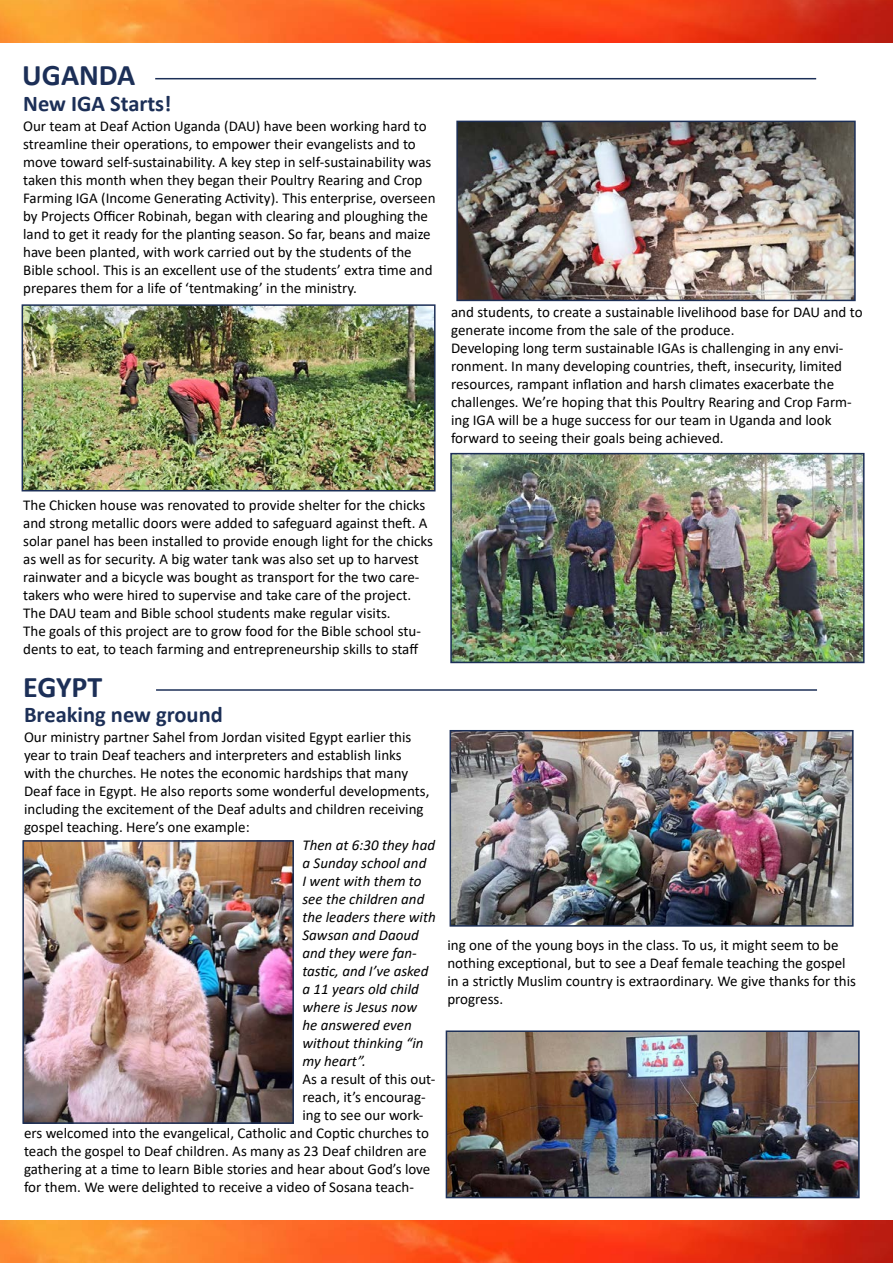
<style>
.page{position:relative;width:893px;height:1263px;background:#fff}
.page>*{position:absolute;margin:0;border:0;box-sizing:border-box;transform-origin:0 0}
.t1{font:700 30px "Calibri";color:#1c2f57}
.t2{font:700 22.5px "Calibri";color:#1c2f57}
.t3{font:15px/18px "Calibri";color:#000}
.t4{font:italic 15px/18px "Calibri";color:#000}
</style>
<div class="page">
<img style="left:0;top:0;width:893px;height:43px">
<img style="left:0;top:1220px;width:892px;height:43px">
<hr style="left:155px;top:78px;width:661px;height:1px;background:#1c2f57">
<img style="left:25px;top:307px;width:408px;height:181px">
<div style="left:22px;top:304px;width:414px;height:187px;border:2px solid #1c2f57"></div>
<img style="left:459px;top:124px;width:394px;height:174px">
<div style="left:456px;top:121px;width:400px;height:180px;border:2px solid #1c2f57"></div>
<img style="left:453px;top:456px;width:408px;height:204px">
<div style="left:450px;top:453px;width:414px;height:210px;border:2px solid #1c2f57"></div>
<hr style="left:156px;top:689px;width:661px;height:2px;background:#1c2f57">
<img style="left:25px;top:843px;width:266px;height:278px">
<div style="left:22px;top:840px;width:272px;height:284px;border:2px solid #1c2f57"></div>
<img style="left:453px;top:733px;width:398px;height:191px">
<div style="left:450px;top:730px;width:404px;height:197px;border:2px solid #1c2f57"></div>
<img style="left:449px;top:1033px;width:408px;height:162px">
<div style="left:446px;top:1030px;width:414px;height:168px;border:2px solid #1c2f57"></div>
<h1 class="t1" style="left:22px;top:54px;width:115px">UGANDA</h1>
<h2 class="t2" style="left:23px;top:87px;width:150px">New IGA Starts!</h2>
<p class="t3" style="left:23px;top:116px;width:414px">Our team at Deaf Action Uganda (DAU) have been working hard to streamline their operations, to empower their evangelists and to move toward self-sustainability. A key step in self-sustainability was taken this month when they began their Poultry Rearing and Crop Farming IGA (Income Generating Activity). This enterprise, overseen by Projects Officer Robinah, began with clearing and ploughing the land to get it ready for the planting season. So far, beans and maize have been planted, with work carried out by the students of the Bible school. This is an excellent use of the students’ extra time and prepares them for a life of ‘tentmaking’ in the ministry.</p>
<p class="t3" style="left:451px;top:303px;width:413px">and students, to create a sustainable livelihood base for DAU and to generate income from the sale of the produce.<br>Developing long term sustainable IGAs is challenging in any envi&shy;ronment. In many developing countries, theft, insecurity, limited resources, rampant inflation and harsh climates exacerbate the challenges. We’re hoping that this Poultry Rearing and Crop Farm&shy;ing IGA will be a huge success for our team in Uganda and look forward to seeing their goals being achieved.</p>
<p class="t3" style="left:23px;top:495px;width:411px">The Chicken house was renovated to provide shelter for the chicks and strong metallic doors were added to safeguard against theft. A solar panel has been installed to provide enough light for the chicks as well as for security. A big water tank was also set up to harvest rainwater and a bicycle was bought as transport for the two care&shy;takers who were hired to supervise and take care of the project.<br>The DAU team and Bible school students make regular visits.<br>The goals of this project are to grow food for the Bible school stu&shy;dents to eat, to teach farming and entrepreneurship skills to staff</p>
<h1 class="t1" style="left:23px;top:665px;width:81px">EGYPT</h1>
<h2 class="t2" style="left:24px;top:699px;width:200px">Breaking new ground</h2>
<p class="t3" style="left:24px;top:727px;width:407px">Our ministry partner Sahel from Jordan visited Egypt earlier this year to train Deaf teachers and interpreters and establish links with the churches. He notes the economic hardships that many Deaf face in Egypt. He also reports some wonderful developments, including the excitement of the Deaf adults and children receiving gospel teaching. Here’s one example:</p>
<p class="t4" style="left:302px;top:835px;width:135px">Then at 6:30 they had a Sunday school and<br>I went with them to see the children and the leaders there with<br>Sawsan and Daoud and they were fan&shy;tastic, and I’ve asked a 11 years old child where is Jesus now he answered even without thinking “in my heart”.</p>
<p class="t3" style="left:302px;top:1069px;width:135px">As a result of this out-</p>
<p class="t3" style="left:302px;top:1087px;width:125px">reach, it’s encourag-</p>
<p class="t3" style="left:302px;top:1105px;width:123px">ing to see our work-</p>
<p class="t3" style="left:24px;top:1123px;width:406px">ers welcomed into the evangelical, Catholic and Coptic churches to</p>
<p class="t3" style="left:24px;top:1141px;width:404px">teach the gospel to Deaf children. As many as 23 Deaf children are</p>
<p class="t3" style="left:24px;top:1159px;width:408px">gathering at a time to learn Bible stories and hear about God’s love</p>
<p class="t3" style="left:24px;top:1177px;width:391px">for them. We were delighted to receive a video of Sosana teach-</p>
<p class="t3" style="left:447px;top:936px;width:410px">ing one of the young boys in the class. To us, it might seem to be nothing exceptional, but to see a Deaf female teaching the gospel in a strictly Muslim country is extraordinary. We give thanks for this progress.</p>
</div>
